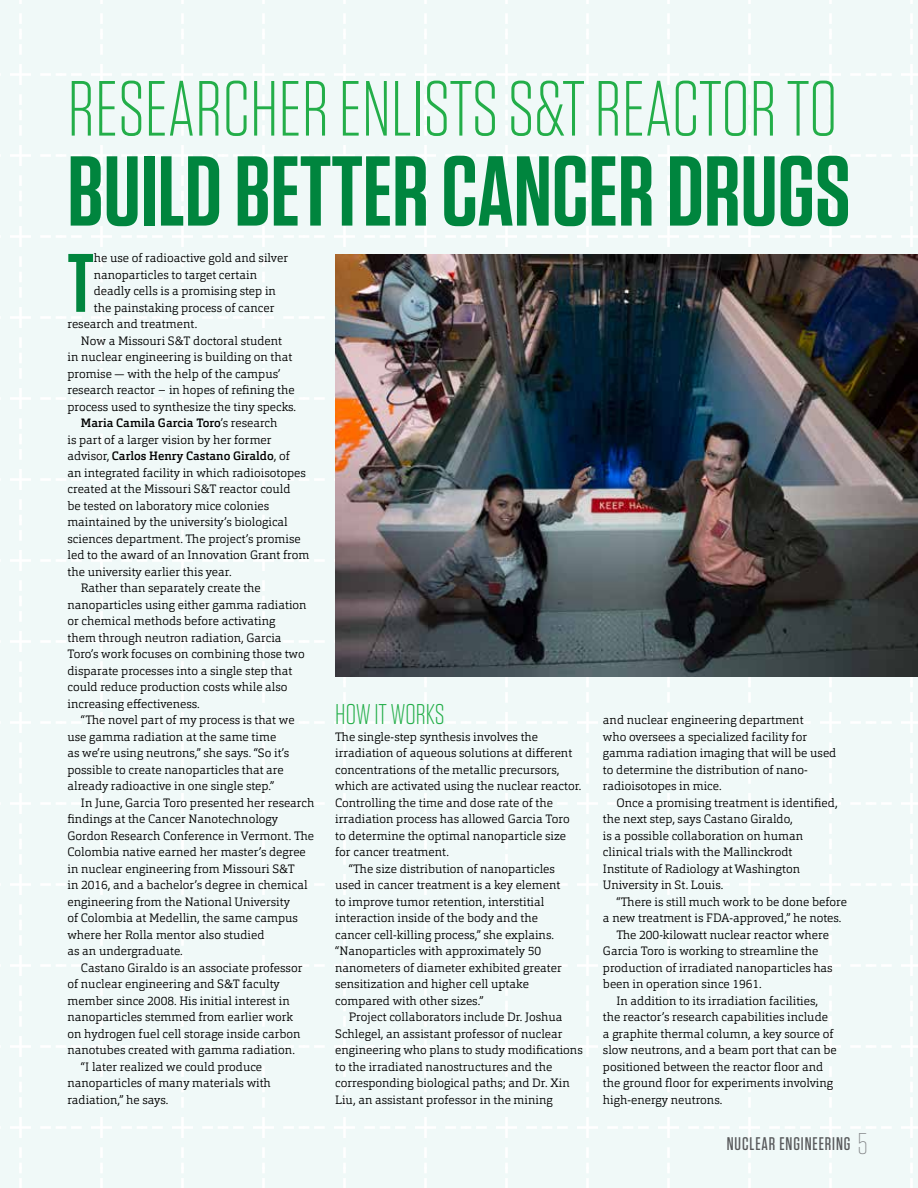
<style>
.page{position:relative;width:918px;height:1188px;background:#f0f9f8}
.page>*{position:absolute;margin:0;border:0;box-sizing:border-box;transform-origin:0 0}
.t1{font:600 99px "Tungsten";color:#00853e}
.t2{font:600 82.65px "Tungsten";color:#00853e}
.t3{font:300 78px "Tungsten";color:#23ae49}
.t4{font:300 28.5px "Tungsten";color:#23ae49}
.t5{font:500 18.3px "Tungsten";letter-spacing:.05em;color:#58595b}
.t6{font:300 12px/16.5px "Orgon Slab";color:#000}
.t7{font:500 12px "Orgon Slab";color:#000}
.s1{font-weight:300}
.s2{font-weight:200;font-size:30px;color:#808285}
</style>
<div class="page">
<img style="left:335px;top:255px;width:583px;height:422px">
<h3 class="t3" style="left:68px;top:69px;width:771px">RESEARCHER ENLISTS S&amp;T REACTOR TO</h3>
<h1 class="t1" style="left:68px;top:139px;width:785px">BUILD BETTER CANCER DRUGS</h1>
<h2 class="t2" style="left:68px;top:240px;width:28px">T</h2>
<p class="t6" style="left:94px;top:250px;width:196px">he use of radioactive gold and silver</p>
<p class="t6" style="left:94px;top:266px;width:165px">nanoparticles to target certain</p>
<p class="t6" style="left:94px;top:283px;width:184px">deadly cells is a promising step in</p>
<p class="t6" style="left:94px;top:299px;width:182px">the painstaking process of cancer</p>
<p class="t6" style="left:67px;top:316px;width:131px">research and treatment.</p>
<p class="t6" style="left:81px;top:332px;width:203px">Now a Missouri S&amp;T doctoral student</p>
<p class="t6" style="left:67px;top:349px;width:226px">in nuclear engineering is building on that</p>
<p class="t6" style="left:67px;top:365px;width:214px">promise — with the help of the campus’</p>
<p class="t6" style="left:67px;top:382px;width:229px">research reactor − in hopes of refining the</p>
<p class="t6" style="left:67px;top:398px;width:230px">process used to synthesize the tiny specks.</p>
<p class="t7" style="left:81px;top:415px;width:198px">Maria Camila Garcia Toro<span class="s1">’s research</span></p>
<p class="t6" style="left:67px;top:431px;width:206px">is part of a larger vision by her former</p>
<p class="t7" style="left:67px;top:448px;width:224px"><span class="s1">advisor,</span> Carlos Henry Castano Giraldo<span class="s1">, of</span></p>
<p class="t6" style="left:67px;top:464px;width:240px">an integrated facility in which radioisotopes</p>
<p class="t6" style="left:67px;top:481px;width:225px">created at the Missouri S&amp;T reactor could</p>
<p class="t6" style="left:67px;top:497px;width:203px">be tested on laboratory mice colonies</p>
<p class="t6" style="left:67px;top:514px;width:222px">maintained by the university’s biological</p>
<p class="t6" style="left:67px;top:530px;width:235px">sciences department. The project’s promise</p>
<p class="t6" style="left:67px;top:547px;width:243px">led to the award of an Innovation Grant from</p>
<p class="t6" style="left:67px;top:563px;width:166px">the university earlier this year.</p>
<p class="t6" style="left:81px;top:580px;width:181px">Rather than separately create the</p>
<p class="t6" style="left:67px;top:596px;width:241px">nanoparticles using either gamma radiation</p>
<p class="t6" style="left:67px;top:613px;width:209px">or chemical methods before activating</p>
<p class="t6" style="left:67px;top:629px;width:216px">them through neutron radiation, Garcia</p>
<p class="t6" style="left:67px;top:646px;width:239px">Toro’s work focuses on combining those two</p>
<p class="t6" style="left:67px;top:662px;width:226px">disparate processes into a single step that</p>
<p class="t6" style="left:67px;top:679px;width:222px">could reduce production costs while also</p>
<p class="t6" style="left:67px;top:695px;width:134px">increasing effectiveness.</p>
<p class="t6" style="left:81px;top:712px;width:215px">“The novel part of my process is that we</p>
<p class="t6" style="left:67px;top:728px;width:210px">use gamma radiation at the same time</p>
<p class="t6" style="left:67px;top:745px;width:223px">as we’re using neutrons,” she says. “So it’s</p>
<p class="t6" style="left:67px;top:761px;width:218px">possible to create nanoparticles that are</p>
<p class="t6" style="left:67px;top:778px;width:208px">already radioactive in one single step.”</p>
<p class="t6" style="left:81px;top:794px;width:235px">In June, Garcia Toro presented her research</p>
<p class="t6" style="left:67px;top:811px;width:212px">findings at the Cancer Nanotechnology</p>
<p class="t6" style="left:67px;top:827px;width:248px">Gordon Research Conference in Vermont. The</p>
<p class="t6" style="left:67px;top:844px;width:240px">Colombia native earned her master’s degree</p>
<p class="t6" style="left:67px;top:860px;width:229px">in nuclear engineering from Missouri S&amp;T</p>
<p class="t6" style="left:67px;top:877px;width:242px">in 2016, and a bachelor’s degree in chemical</p>
<p class="t6" style="left:67px;top:893px;width:224px">engineering from the National University</p>
<p class="t6" style="left:67px;top:910px;width:232px">of Colombia at Medellin, the same campus</p>
<p class="t6" style="left:67px;top:926px;width:198px">where her Rolla mentor also studied</p>
<p class="t6" style="left:67px;top:943px;width:117px">as an undergraduate.</p>
<p class="t6" style="left:81px;top:959px;width:223px">Castano Giraldo is an associate professor</p>
<p class="t6" style="left:67px;top:976px;width:214px">of nuclear engineering and S&amp;T faculty</p>
<p class="t6" style="left:67px;top:992px;width:224px">member since 2008. His initial interest in</p>
<p class="t6" style="left:67px;top:1009px;width:227px">nanoparticles stemmed from earlier work</p>
<p class="t6" style="left:67px;top:1025px;width:235px">on hydrogen fuel cell storage inside carbon</p>
<p class="t6" style="left:67px;top:1042px;width:229px">nanotubes created with gamma radiation.</p>
<p class="t6" style="left:81px;top:1058px;width:183px">“I later realized we could produce</p>
<p class="t6" style="left:67px;top:1075px;width:205px">nanoparticles of many materials with</p>
<p class="t6" style="left:67px;top:1091px;width:103px">radiation,” he says.</p>
<h3 class="t4" style="left:335px;top:700px;width:111px">HOW IT WORKS</h3>
<p class="t6" style="left:335px;top:728px;width:204px">The single-step synthesis involves the</p>
<p class="t6" style="left:335px;top:745px;width:239px">irradiation of aqueous solutions at different</p>
<p class="t6" style="left:335px;top:761px;width:226px">concentrations of the metallic precursors,</p>
<p class="t6" style="left:335px;top:778px;width:248px">which are activated using the nuclear reactor.</p>
<p class="t6" style="left:335px;top:794px;width:219px">Controlling the time and dose rate of the</p>
<p class="t6" style="left:335px;top:811px;width:236px">irradiation process has allowed Garcia Toro</p>
<p class="t6" style="left:335px;top:827px;width:232px">to determine the optimal nanoparticle size</p>
<p class="t6" style="left:335px;top:844px;width:115px">for cancer treatment.</p>
<p class="t6" style="left:349px;top:860px;width:208px">“The size distribution of nanoparticles</p>
<p class="t6" style="left:335px;top:877px;width:227px">used in cancer treatment is a key element</p>
<p class="t6" style="left:335px;top:893px;width:211px">to improve tumor retention, interstitial</p>
<p class="t6" style="left:335px;top:910px;width:204px">interaction inside of the body and the</p>
<p class="t6" style="left:335px;top:926px;width:220px">cancer cell-killing process,” she explains.</p>
<p class="t6" style="left:335px;top:943px;width:208px">“Nanoparticles with approximately 50</p>
<p class="t6" style="left:335px;top:959px;width:228px">nanometers of diameter exhibited greater</p>
<p class="t6" style="left:335px;top:976px;width:195px">sensitization and higher cell uptake</p>
<p class="t6" style="left:335px;top:992px;width:150px">compared with other sizes.”</p>
<p class="t6" style="left:349px;top:1009px;width:215px">Project collaborators include Dr. Joshua</p>
<p class="t6" style="left:335px;top:1025px;width:229px">Schlegel, an assistant professor of nuclear</p>
<p class="t6" style="left:335px;top:1042px;width:249px">engineering who plans to study modifications</p>
<p class="t6" style="left:335px;top:1058px;width:219px">to the irradiated nanostructures and the</p>
<p class="t6" style="left:335px;top:1075px;width:236px">corresponding biological paths; and Dr. Xin</p>
<p class="t6" style="left:335px;top:1091px;width:219px">Liu, an assistant professor in the mining</p>
<p class="t6" style="left:603px;top:712px;width:235px">and nuclear engineering department<br>who oversees a specialized facility for gamma radiation imaging that will be used to determine the distribution of nano&shy;radioisotopes in mice.</p>
<p class="t6" style="left:603px;top:794px;width:236px;text-indent:14px">Once a promising treatment is identified, the next step, says Castano Giraldo,<br>is a possible collaboration on human clinical trials with the Mallinckrodt Institute of Radiology at Washington University in St. Louis.</p>
<p class="t6" style="left:616px;top:893px;width:232px">“There is still much work to be done before</p>
<p class="t6" style="left:603px;top:910px;width:240px">a new treatment is FDA-approved,” he notes.</p>
<p class="t6" style="left:616px;top:926px;width:214px">The 200-kilowatt nuclear reactor where</p>
<p class="t6" style="left:603px;top:943px;width:217px">Garcia Toro is working to streamline the</p>
<p class="t6" style="left:603px;top:959px;width:231px">production of irradiated nanoparticles has</p>
<p class="t6" style="left:603px;top:976px;width:160px">been in operation since 1961.</p>
<p class="t6" style="left:616px;top:992px;width:203px">In addition to its irradiation facilities,</p>
<p class="t6" style="left:603px;top:1009px;width:227px">the reactor’s research capabilities include</p>
<p class="t6" style="left:603px;top:1025px;width:232px">a graphite thermal column, a key source of</p>
<p class="t6" style="left:603px;top:1042px;width:235px">slow neutrons, and a beam port that can be</p>
<p class="t6" style="left:603px;top:1058px;width:222px">positioned between the reactor floor and</p>
<p class="t6" style="left:603px;top:1075px;width:232px">the ground floor for experiments involving</p>
<p class="t6" style="left:603px;top:1091px;width:121px">high-energy neutrons.</p>
<h3 class="t5" style="left:727px;top:1134px;width:142px">NUCLEAR ENGINEERING <span class="s2">5</span></h3>
</div>
